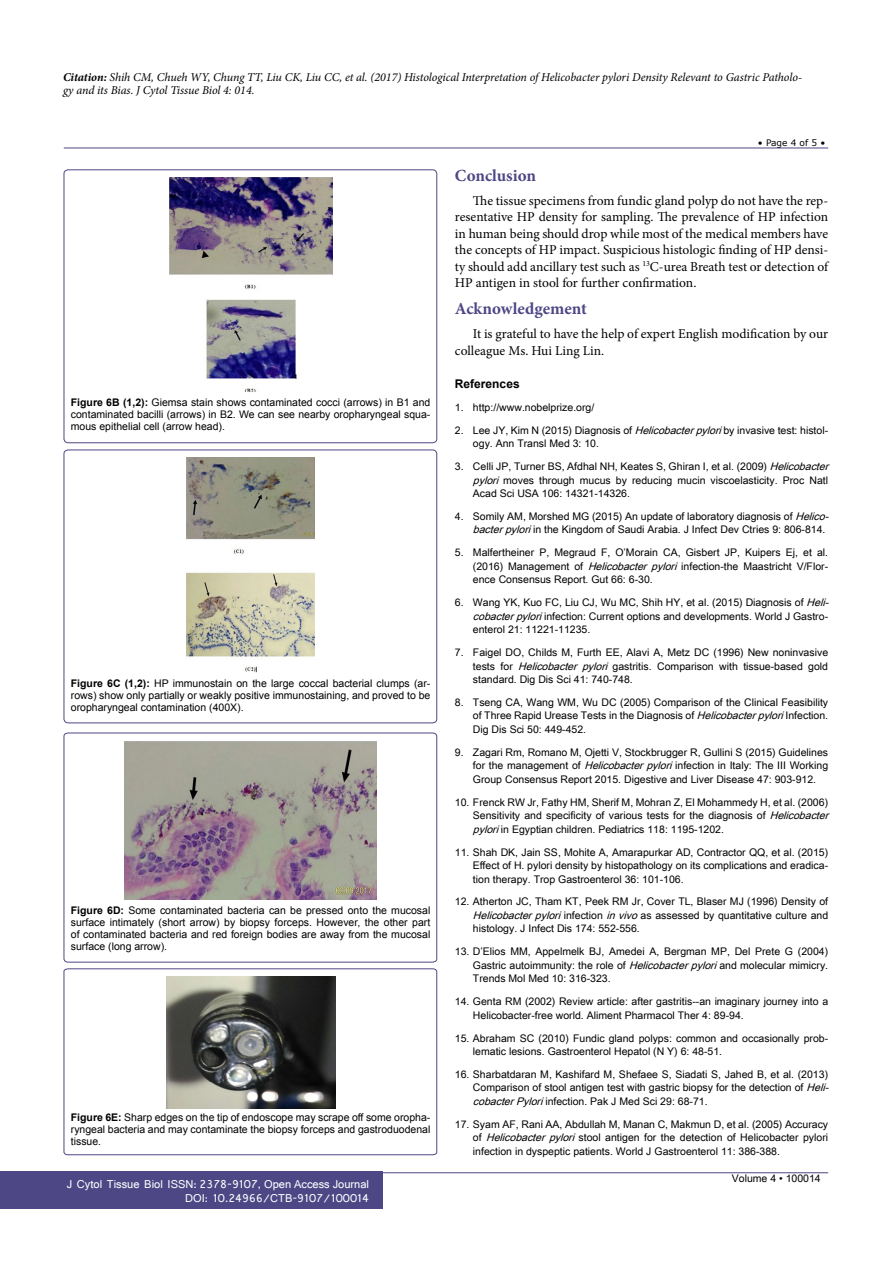
<style>
.page{position:relative;width:893px;height:1263px;background:#fff}
.page>*{position:absolute;margin:0;border:0;box-sizing:border-box;transform-origin:0 0}
.t1{font:700 16.95px "Minion Pro";color:#4d4785}
.t2{font:13.5px/16.5px "Minion Pro";color:#000;text-align:justify}
.t3{font:italic 12px/13.5px "Minion Pro";letter-spacing:-.005em;color:#000}
.t4{font:12px/14.2px "Shruti";color:#fff;text-align:right}
.t5{font:700 12px "Arial";color:#000}
.t6{font:10.5px/13.5px "Arial Unicode MS";color:#000}
.t7{font:10.5px/12px "Arial";color:#000;text-align:justify}
.t8{font:9px "MS Reference Sans Serif";color:#000}
.s1{font-weight:700}
.s2{font-style:italic}
</style>
<div class="page">
<hr style="left:64px;top:148px;width:764px;height:1px;background:#4d4785">
<hr style="left:64px;top:1172px;width:764px;height:1px;background:#4d4785">
<div style="left:0;top:1171px;width:383px;height:38px;background:#4d4785"></div>
<div style="left:64px;top:170px;width:373px;height:273px;border:1px solid #4d4785;border-radius:4px"></div>
<div style="left:64px;top:450px;width:373px;height:273px;border:1px solid #4d4785;border-radius:4px"></div>
<svg style="left:64px;top:733px;width:373px;height:229px"></svg>
<svg style="left:64px;top:968px;width:373px;height:187px"></svg>
<img style="left:169px;top:178px;width:163px;height:214px">
<img style="left:186px;top:458px;width:129px;height:215px">
<img style="left:125px;top:741px;width:252px;height:158px">
<img style="left:166px;top:977px;width:169px;height:131px">
<p class="t3" style="left:63px;top:70px;width:741px"><span class="s1">Citation:</span> Shih CM, Chueh WY, Chung TT, Liu CK, Liu CC, et al. (2017) Histological Interpretation of Helicobacter pylori Density Relevant to Gastric Patholo&shy;gy and its Bias. J Cytol Tissue Biol 4: 014.</p>
<p class="t7" style="left:71px;top:396px;width:361px"><span class="s1">Figure 6B (1,2):</span> Giemsa stain shows contaminated cocci (arrows) in B1 and contaminated bacilli (arrows) in B2. We can see nearby oropharyngeal squa&shy;mous epithelial cell (arrow head).</p>
<p class="t7" style="left:71px;top:678px;width:361px"><span class="s1">Figure 6C (1,2):</span> HP immunostain on the large coccal bacterial clumps (ar&shy;rows) show only partially or weakly positive immunostaining, and proved to be oropharyngeal contamination (400X).</p>
<p class="t7" style="left:71px;top:904px;width:361px"><span class="s1">Figure 6D:</span> Some contaminated bacteria can be pressed onto the mucosal surface intimately (short arrow) by biopsy forceps. However, the other part of contaminated bacteria and red foreign bodies are away from the mucosal surface (long arrow).</p>
<p class="t7" style="left:71px;top:1112px;width:361px"><span class="s1">Figure 6E:</span> Sharp edges on the tip of endoscope may scrape off some oropha&shy;ryngeal bacteria and may contaminate the biopsy forceps and gastroduodenal tissue.</p>
<p class="t4" style="left:67px;top:1176px;width:304px">J Cytol Tissue Biol ISSN: 2378-9107, Open Access Journal<br>DOI: 10.24966/CTB-9107/100014</p>
<p class="t8" style="left:758px;top:137px;width:69px">• Page 4 of 5 •</p>
<h1 class="t1" style="left:455px;top:163px;width:83px">Conclusion</h1>
<p class="t2" style="left:455px;top:192px;width:375px;text-indent:18px">The tissue specimens from fundic gland polyp do not have the rep&shy;resentative HP density for sampling. The prevalence of HP infection in human being should drop while most of the medical members have the concepts of HP impact. Suspicious histologic finding of HP densi&shy;ty should add ancillary test such as <sup>13</sup>C-urea Breath test or detection of HP antigen in stool for further confirmation.</p>
<h1 class="t1" style="left:455px;top:297px;width:133px">Acknowledgement</h1>
<p class="t2" style="left:455px;top:326px;width:375px;text-indent:18px">It is grateful to have the help of expert English modification by our colleague Ms. Hui Ling Lin.</p>
<p class="t5" style="left:455px;top:376px;width:66px">References</p>
<p class="t6" style="left:455px;top:400px;width:141px">1. http://www.nobelprize.org/</p>
<p class="t6" style="left:473px;top:423px;width:357px;text-indent:-18px">2. Lee JY, Kim N (2015) Diagnosis of <span class="s2">Helicobacterpylori</span>by invasive test: histol&shy;ogy. Ann Transl Med 3: 10.</p>
<p class="t6" style="left:473px;top:459px;width:361px;text-indent:-18px">3. Celli JP, Turner BS, Afdhal NH, Keates S, Ghiran I, et al. (2009) <span class="s2">Helicobacter pylori</span> moves through mucus by reducing mucin viscoelasticity. Proc Natl<br>Acad Sci USA 106: 14321-14326.</p>
<p class="t6" style="left:473px;top:509px;width:361px;text-indent:-18px">4. Somily AM, Morshed MG (2015) An update of laboratory diagnosis of <span class="s2">Helico&shy;bacterpylori</span>in the Kingdom of Saudi Arabia. J Infect Dev Ctries 9: 806-814.</p>
<p class="t6" style="left:473px;top:546px;width:357px;text-align:justify;text-indent:-18px">5. Malfertheiner P, Megraud F, O’Morain CA, Gisbert JP, Kuipers Ej, et al. (2016) Management of <span class="s2">Helicobacter pylori</span> infection-the Maastricht V/Flor&shy;ence Consensus Report. Gut 66: 6-30.</p>
<p class="t6" style="left:473px;top:595px;width:361px;text-indent:-18px">6. Wang YK, Kuo FC, Liu CJ, Wu MC, Shih HY, et al. (2015) Diagnosis of <span class="s2">Heli&shy;cobacterpylori</span>infection: Current options and developments. World J Gastro&shy;enterol 21: 11221-11235.</p>
<p class="t6" style="left:473px;top:645px;width:357px;text-align:justify;text-indent:-18px">7. Faigel DO, Childs M, Furth EE, Alavi A, Metz DC (1996) New noninvasive tests for <span class="s2">Helicobacter pylori</span> gastritis. Comparison with tissue-based gold standard. Dig Dis Sci 41: 740-748.</p>
<p class="t6" style="left:473px;top:695px;width:357px;text-align:justify;text-indent:-18px">8. Tseng CA, Wang WM, Wu DC (2005) Comparison of the Clinical Feasibility of Three Rapid Urease Tests in the Diagnosis of <span class="s2">Helicobacterpylori</span>Infection.<br>Dig Dis Sci 50: 449-452.</p>
<p class="t6" style="left:473px;top:745px;width:357px;text-align:justify;text-indent:-18px">9. Zagari Rm, Romano M, Ojetti V, Stockbrugger R, Gullini S (2015) Guidelines for the management of <span class="s2">Helicobacterpylori</span>infection in Italy: The III Working Group Consensus Report 2015. Digestive and Liver Disease 47: 903-912.</p>
<p class="t6" style="left:473px;top:795px;width:361px;text-indent:-18px">10. Frenck RW Jr, Fathy HM, Sherif M, Mohran Z, El Mohammedy H, et al. (2006)<br>Sensitivity and specificity of various tests for the diagnosis of <span class="s2">Helicobacter pylori</span>in Egyptian children. Pediatrics 118: 1195-1202.</p>
<p class="t6" style="left:473px;top:845px;width:357px;text-align:justify;text-indent:-18px">11. Shah DK, Jain SS, Mohite A, Amarapurkar AD, Contractor QQ, et al. (2015)<br>Effect of H. pylori density by histopathology on its complications and eradica&shy;tion therapy. Trop Gastroenterol 36: 101-106.</p>
<p class="t6" style="left:473px;top:895px;width:357px;text-align:justify;text-indent:-18px">12. Atherton JC, Tham KT, Peek RM Jr, Cover TL, Blaser MJ (1996) Density of <span class="s2">Helicobacterpylori</span>infection <span class="s2">invivo</span>as assessed by quantitative culture and histology. J Infect Dis 174: 552-556.</p>
<p class="t6" style="left:473px;top:945px;width:357px;text-align:justify;text-indent:-18px">13. D’Elios MM, Appelmelk BJ, Amedei A, Bergman MP, Del Prete G (2004)<br>Gastric autoimmunity: the role of <span class="s2">Helicobacterpylori</span>and molecular mimicry.<br>Trends Mol Med 10: 316-323.</p>
<p class="t6" style="left:473px;top:994px;width:357px;text-indent:-18px">14. Genta RM (2002) Review article: after gastritis--an imaginary journey into a<br>Helicobacter-free world. Aliment Pharmacol Ther 4: 89-94.</p>
<p class="t6" style="left:473px;top:1031px;width:357px;text-indent:-18px">15. Abraham SC (2010) Fundic gland polyps: common and occasionally prob&shy;lematic lesions. Gastroenterol Hepatol (N Y) 6: 48-51.</p>
<p class="t6" style="left:473px;top:1067px;width:361px;text-indent:-18px">16. Sharbatdaran M, Kashifard M, Shefaee S, Siadati S, Jahed B, et al. (2013)<br>Comparison of stool antigen test with gastric biopsy for the detection of <span class="s2">Heli&shy;cobacterPylori</span>infection. Pak J Med Sci 29: 68-71.</p>
<p class="t6" style="left:473px;top:1117px;width:357px;text-align:justify;text-indent:-18px">17. Syam AF, Rani AA, Abdullah M, Manan C, Makmun D, et al. (2005) Accuracy of <span class="s2">Helicobacterpylori</span>stool antigen for the detection of Helicobacter pylori infection in dyspeptic patients. World J Gastroenterol 11: 386-388.</p>
<p class="t6" style="left:732px;top:1171px;width:90px">Volume 4 • 100014</p>
</div>
